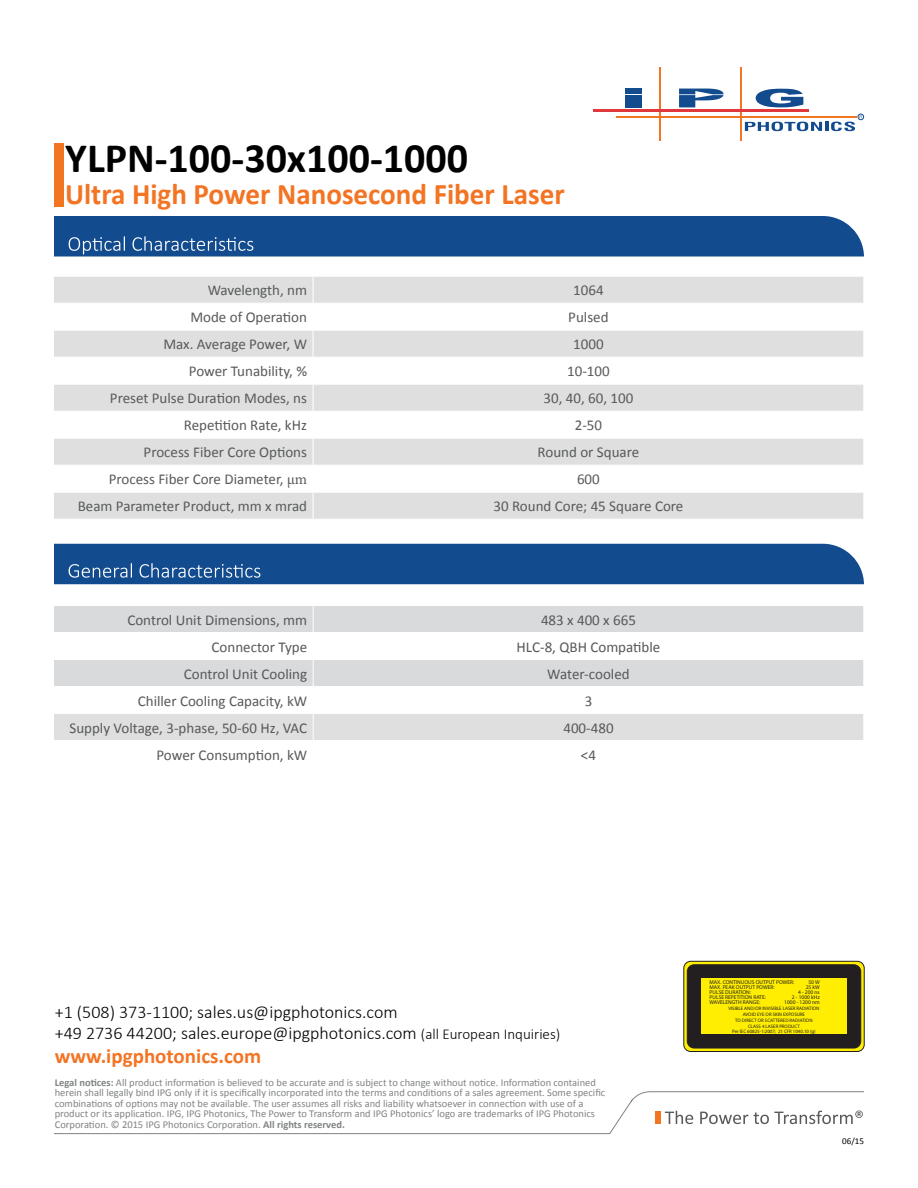
<style>
.page{position:relative;width:918px;height:1188px;background:#fff}
.page>*{position:absolute;margin:0;border:0;box-sizing:border-box;transform-origin:0 0}
.t1{font:700 42px "Calibri";color:#000}
.t2{font:700 30px "Calibri";color:#f37423}
.t3{font:700 21px "Calibri";color:#f37423}
.t4{font:300 18px/21px "Calibri";color:#000}
.t5{font:15px "Calibri";color:#58595b}
.t6{font:15px "Calibri";color:#57585a}
.t7{font:10.5px/10.5px "Calibri";color:#808384}
.t8{font:9px "Calibri";color:#000}
.t9{font:5.55px "Helvetica";color:#231f20}
.t10{font:700 4.95px/5.8px "Helvetica";color:#231f20;text-align:center}
.s1{font-family:"Minion Pro"}
.s2{font-size:15px}
.s3{font-weight:700}
</style>
<div class="page">
<svg style="left:54px;top:1091px;width:810px;height:43px"></svg>
<svg style="left:756px;top:89px;width:47px;height:18px"></svg>
<hr style="left:660px;top:68px;width:1px;height:73px;background:#f27522">
<hr style="left:616px;top:116px;width:240px;height:1px;background:#f27522">
<div style="left:626px;top:89px;width:16px;height:5px;background:#134b8f"></div>
<div style="left:626px;top:95px;width:16px;height:12px;background:#134b8f"></div>
<svg style="left:679px;top:89px;width:45px;height:18px"></svg>
<hr style="left:740px;top:68px;width:1px;height:73px;background:#f27522">
<hr style="left:594px;top:110px;width:215px;height:2px;background:#e1383c">
<svg style="left:745px;top:114px;width:119px;height:17px"></svg>
<div style="left:54px;top:544px;width:810px;height:40px;background:#134b8f"></div>
<svg style="left:684px;top:961px;width:180px;height:91px"></svg>
<div style="left:684px;top:961px;width:180px;height:91px;border:1px solid #231f20;border-radius:7px"></div>
<div style="left:687px;top:965px;width:174px;height:83px;background:#231f20;border-radius:7px"></div>
<div style="left:687px;top:964px;width:174px;height:84px;border:1px solid #231f20;border-radius:7px"></div>
<div style="left:701px;top:979px;width:146px;height:55px;background:#ffee01"></div>
<div style="left:54px;top:216px;width:810px;height:40px;background:#134b8f"></div>
<svg style="left:54px;top:277px;width:809px;height:242px"></svg>
<svg style="left:54px;top:606px;width:809px;height:134px"></svg>
<div style="left:54px;top:144px;width:9px;height:63px;background:#f27522"></div>
<h1 class="t1" style="left:65px;top:131px;width:404px">YLPN-100-30x100-1000</h1>
<h2 class="t2" style="left:65px;top:175px;width:501px">Ultra High Power Nanosecond Fiber Laser</h2>
<h3 class="t5" style="left:208px;top:281px;width:101px">Wavelength, nm</h3>
<h3 class="t5" style="left:573px;top:281px;width:32px">1064</h3>
<h3 class="t5" style="left:190px;top:308px;width:118px">Mode of Operation</h3>
<h3 class="t5" style="left:568px;top:308px;width:42px">Pulsed</h3>
<h3 class="t5" style="left:163px;top:335px;width:145px">Max. Average Power, W</h3>
<h3 class="t5" style="left:573px;top:335px;width:32px">1000</h3>
<h3 class="t5" style="left:189px;top:362px;width:120px">Power Tunability, %</h3>
<h3 class="t5" style="left:567px;top:362px;width:44px">10-100</h3>
<h3 class="t5" style="left:110px;top:389px;width:199px">Preset Pulse Duration Modes, ns</h3>
<h3 class="t5" style="left:544px;top:389px;width:91px">30, 40, 60, 100</h3>
<h3 class="t5" style="left:184px;top:416px;width:125px">Repetition Rate, kHz</h3>
<h3 class="t5" style="left:575px;top:416px;width:29px">2-50</h3>
<h3 class="t5" style="left:144px;top:443px;width:165px">Process Fiber Core Options</h3>
<h3 class="t5" style="left:538px;top:443px;width:103px">Round or Square</h3>
<h3 class="t5" style="left:109px;top:470px;width:200px">Process Fiber Core Diameter, <span class="s1">µm</span></h3>
<h3 class="t5" style="left:577px;top:470px;width:24px">600</h3>
<h3 class="t5" style="left:78px;top:497px;width:231px">Beam Parameter Product, mm x mrad</h3>
<h3 class="t5" style="left:494px;top:497px;width:191px">30 Round Core; 45 Square Core</h3>
<h3 class="t6" style="left:127px;top:610px;width:181px">Control Unit Dimensions, mm</h3>
<h3 class="t6" style="left:541px;top:610px;width:96px">483 x 400 x 665</h3>
<h3 class="t6" style="left:212px;top:637px;width:97px">Connector Type</h3>
<h3 class="t6" style="left:517px;top:637px;width:145px">HLC-8, QBH Compatible</h3>
<h3 class="t6" style="left:184px;top:664px;width:125px">Control Unit Cooling</h3>
<h3 class="t6" style="left:547px;top:664px;width:84px">Water-cooled</h3>
<h3 class="t6" style="left:138px;top:691px;width:171px">Chiller Cooling Capacity, kW</h3>
<h3 class="t6" style="left:585px;top:691px;width:9px">3</h3>
<h3 class="t6" style="left:69px;top:718px;width:239px">Supply Voltage, 3-phase, 50-60 Hz, VAC</h3>
<h3 class="t6" style="left:563px;top:718px;width:52px">400-480</h3>
<h3 class="t6" style="left:156px;top:745px;width:152px">Power Consumption, kW</h3>
<h3 class="t6" style="left:581px;top:745px;width:17px">&lt;4</h3>
<h3 class="t4" style="left:55px;top:1001px;width:507px">+1 (508) 373-1100; sales.us@ipgphotonics.com<br>+49 2736 44200; sales.europe@ipgphotonics.com <span class="s2">(all European Inquiries)</span></h3>
<h3 class="t3" style="left:55px;top:1043px;width:208px">www.ipgphotonics.com</h3>
<p class="t7" style="left:55px;top:1077px;width:552px"><span class="s3">Legal notices:</span> All product information is believed to be accurate and is subject to change without notice. Information contained herein shall legally bind IPG only if it is specifically incorporated into the terms and conditions of a sales agreement. Some specific combinations of options may not be available. The user assumes all risks and liability whatsoever in connection with use of a product or its application. IPG, IPG Photonics, The Power to Transform and IPG Photonics’ logo are trademarks of IPG Photonics Corporation. © 2015 IPG Photonics Corporation. <span class="s3">All rights reserved.</span></p>
<p class="t9" style="left:710px;top:979px;width:86px">MAX. CONTINUOUS OUTPUT POWER:</p>
<p class="t9" style="left:808px;top:979px;width:13px">50 W</p>
<p class="t9" style="left:710px;top:984px;width:66px">MAX. PEAK OUTPUT POWER:</p>
<p class="t9" style="left:806px;top:984px;width:16px">25 kW</p>
<p class="t9" style="left:710px;top:989px;width:43px">PULSE DURATION:</p>
<p class="t9" style="left:798px;top:989px;width:23px">4 - 200 ns</p>
<p class="t9" style="left:710px;top:994px;width:58px">PULSE REPETITION RATE:</p>
<p class="t9" style="left:792px;top:994px;width:29px">2 - 1000 kHz</p>
<p class="t9" style="left:710px;top:999px;width:52px">WAVELENGTH RANGE:</p>
<p class="t9" style="left:784px;top:999px;width:37px">1000 - 1200 nm</p>
<p class="t10" style="left:728px;top:1005px;width:93px">VISIBLE AND/OR INVISIBLE LASER RADIATION<br>AVOID EYE OR SKIN EXPOSURE<br>TO DIRECT OR SCATTERED RADIATION<br>CLASS 4 LASER PRODUCT<br>Per IEC 60825-1:2007; 21 CFR 1040.10 (g)</p>
<p class="t8" style="left:842px;top:1136px;width:23px">06/15</p>
</div>
